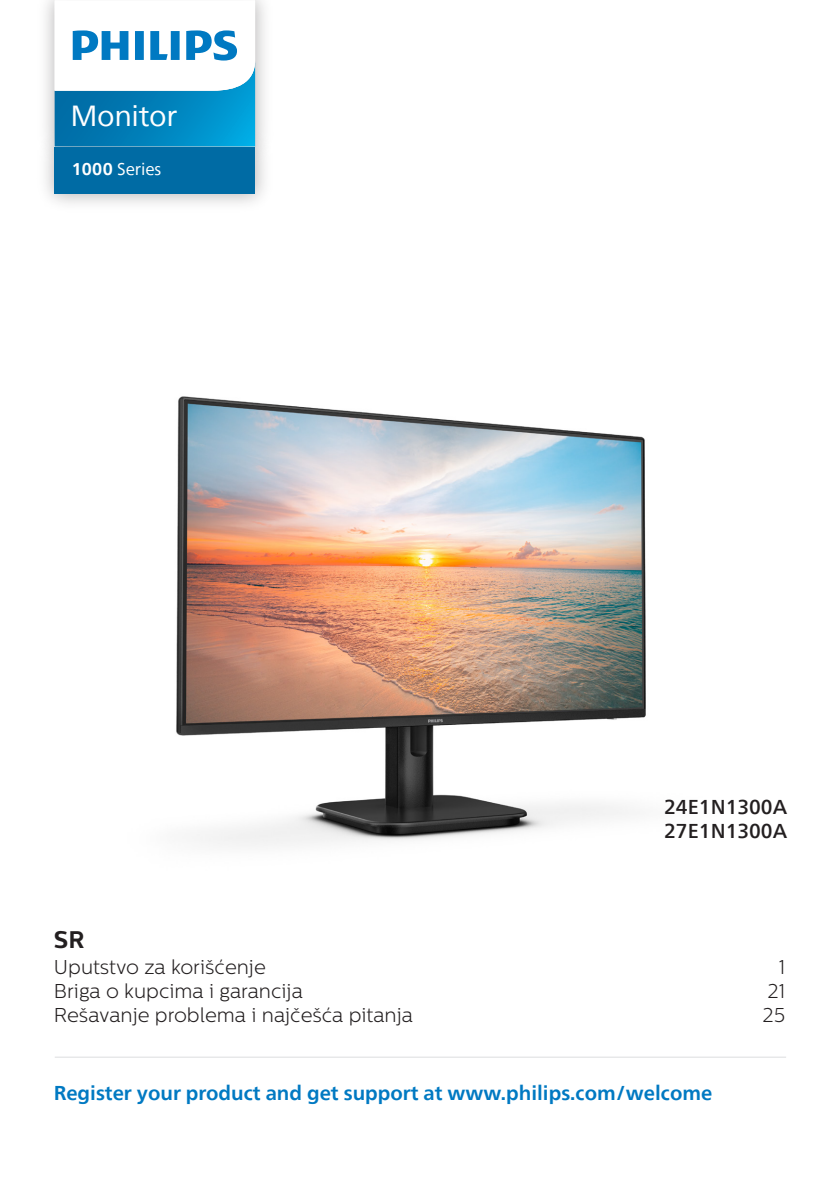
<style>
.page{position:relative;width:840px;height:1191px;background:#fff}
.page>*{position:absolute;margin:0;border:0;box-sizing:border-box;transform-origin:0 0}
.t1{font:29px "Neue Frutiger World";letter-spacing:-.01em;color:#fff}
.t2{font:700 24px "Centrale Sans";color:#231f20}
.t3{font:300 20px "Centrale Sans";color:#231f20}
.t4{font:700 20px "Neue Frutiger World";color:#0079c2}
.t5{font:500 20px/24px "Neue Frutiger World";color:#231f20}
.t6{font:17px "Neue Frutiger World";letter-spacing:-.005em;color:#fff}
.s1{font-weight:700}
</style>
<div class="page">
<hr style="left:55px;top:1056px;width:730px;height:1px;background:#dcdddf">
<img style="left:45px;top:0;width:220px;height:122px">
<svg style="left:55px;top:0;width:200px;height:122px"></svg>
<img style="left:45px;top:122px;width:220px;height:82px">
<div style="left:55px;top:146px;width:200px;height:48px;background:#006ba4"></div>
<img style="left:176px;top:396px;width:470px;height:450px">
<p class="t1" style="left:70px;top:93px;width:108px">Monitor</p>
<p class="t6" style="left:72px;top:155px;width:91px"><span class="s1">1000</span> Series</p>
<p class="t5" style="left:663px;top:795px;width:125px">24E1N1300A<br>27E1N1300A</p>
<p class="t2" style="left:54px;top:925px;width:32px">SR</p>
<p class="t3" style="left:54px;top:955px;width:213px">Uputstvo za korišćenje</p>
<p class="t3" style="left:778px;top:955px;width:8px">1</p>
<p class="t3" style="left:54px;top:979px;width:250px">Briga o kupcima i garancija</p>
<p class="t3" style="left:767px;top:979px;width:19px">21</p>
<p class="t3" style="left:54px;top:1003px;width:360px">Rešavanje problema i najčešća pitanja</p>
<p class="t3" style="left:762px;top:1003px;width:24px">25</p>
<p class="t4" style="left:54px;top:1075px;width:659px">Register your product and get support at www.philips.com/welcome</p>
</div>
